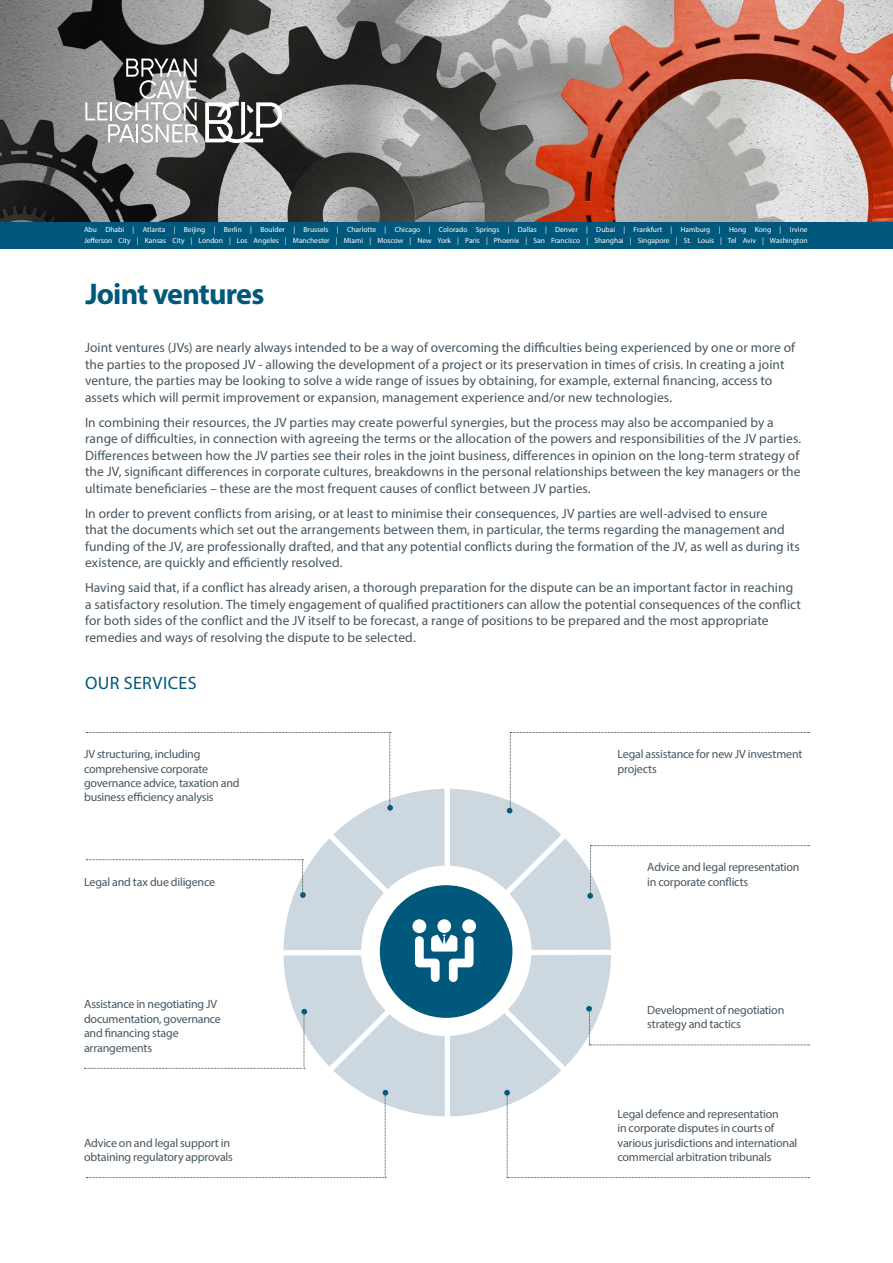
<style>
.page{position:relative;width:893px;height:1263px;background:#fff}
.page>*{position:absolute;margin:0;border:0;box-sizing:border-box;transform-origin:0 0}
.t1{font:700 30px "Myriad Pro";letter-spacing:-.03em;color:#00587c}
.t2{font:18px "Myriad Pro";letter-spacing:.02em;color:#00587c}
.t3{font:13.5px/16.5px "Myriad Pro";letter-spacing:.005em;color:#465560}
.t4{font:12px/14.4px "Myriad Pro";letter-spacing:-.015em;color:#465560}
.t5{font:7.5px/11.4px "Myriad Pro";color:#fff}
</style>
<div class="page">
<img style="left:0;top:0;width:893px;height:222px">
<div style="left:0;top:222px;width:893px;height:27px;background:#00587c"></div>
<svg style="left:84px;top:732px;width:726px;height:446px"></svg>
<svg style="left:85px;top:59px;width:113px;height:84px;background:#969696"></svg>
<svg style="left:205px;top:102px;width:77px;height:41px"></svg>
<p class="t5" style="left:84px;top:223px;width:725px">Abu Dhabi | Atlanta | Beijing | Berlin | Boulder | Brussels | Charlotte | Chicago | Colorado Springs | Dallas | Denver | Dubai | Frankfurt | Hamburg | Hong Kong | Irvine<br>Jefferson City | Kansas City | London | Los Angeles | Manchester | Miami | Moscow | New York | Paris | Phoenix | San Francisco | Shanghai | Singapore | St. Louis | Tel Aviv | Washington</p>
<h1 class="t1" style="left:85px;top:275px;width:180px">Joint ventures</h1>
<p class="t3" style="left:85px;top:339px;width:711px">Joint ventures (JVs) are nearly always intended to be a way of overcoming the difficulties being experienced by one or more of the parties to the proposed JV - allowing the development of a project or its preservation in times of crisis. In creating a joint venture, the parties may be looking to solve a wide range of issues by obtaining, for example, external financing, access to assets which will permit improvement or expansion, management experience and/or new technologies.</p>
<p class="t3" style="left:85px;top:414px;width:718px">In combining their resources, the JV parties may create powerful synergies, but the process may also be accompanied by a range of difficulties, in connection with agreeing the terms or the allocation of the powers and responsibilities of the JV parties.<br>Differences between how the JV parties see their roles in the joint business, differences in opinion on the long-term strategy of the JV, significant differences in corporate cultures, breakdowns in the personal relationships between the key managers or the ultimate beneficiaries – these are the most frequent causes of conflict between JV parties.</p>
<p class="t3" style="left:85px;top:505px;width:716px">In order to prevent conflicts from arising, or at least to minimise their consequences, JV parties are well-advised to ensure<br>that the documents which set out the arrangements between them, in particular, the terms regarding the management and funding of the JV, are professionally drafted, and that any potential conflicts during the formation of the JV, as well as during its existence, are quickly and efficiently resolved.</p>
<p class="t3" style="left:85px;top:579px;width:718px">Having said that, if a conflict has already arisen, a thorough preparation for the dispute can be an important factor in reaching a satisfactory resolution. The timely engagement of qualified practitioners can allow the potential consequences of the conflict for both sides of the conflict and the JV itself to be forecast, a range of positions to be prepared and the most appropriate remedies and ways of resolving the dispute to be selected.</p>
<h2 class="t2" style="left:85px;top:672px;width:113px">OUR SERVICES</h2>
<p class="t4" style="left:84px;top:747px;width:157px">JV structuring, including comprehensive corporate governance advice, taxation and business efficiency analysis</p>
<p class="t4" style="left:84px;top:875px;width:133px">Legal and tax due diligence</p>
<p class="t4" style="left:84px;top:997px;width:138px">Assistance in negotiating JV documentation, governance and financing stage arrangements</p>
<p class="t4" style="left:84px;top:1135px;width:150px">Advice on and legal support in obtaining regulatory approvals</p>
<p class="t4" style="left:617px;top:747px;width:186px">Legal assistance for new JV investment projects</p>
<p class="t4" style="left:647px;top:860px;width:154px">Advice and legal representation in corporate conflicts</p>
<p class="t4" style="left:647px;top:1002px;width:139px">Development of negotiation strategy and tactics</p>
<p class="t4" style="left:617px;top:1106px;width:181px">Legal defence and representation<br>in corporate disputes in courts of various jurisdictions and international commercial arbitration tribunals</p>
</div>
